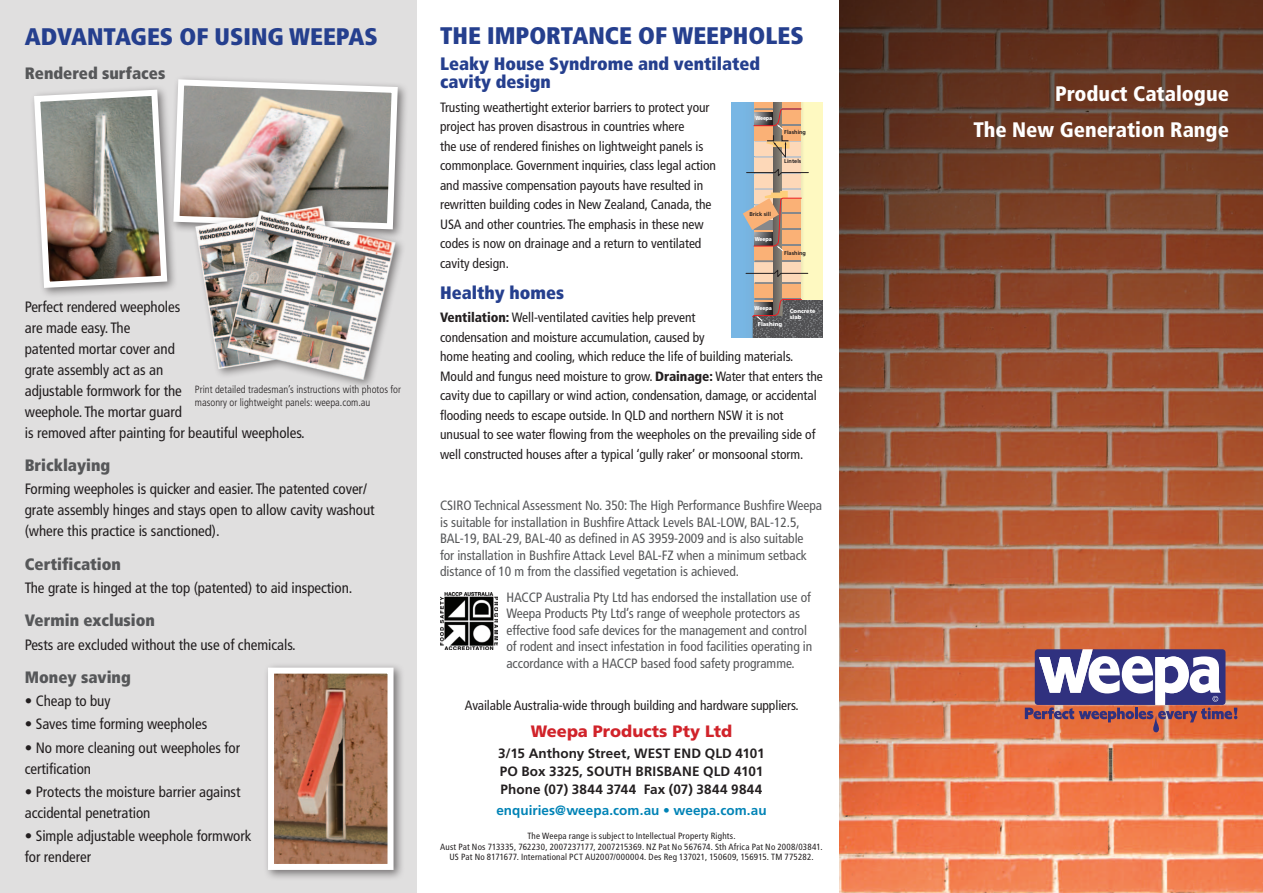
<style>
.page{position:relative;width:1263px;height:893px;background:#fff}
.page>*{position:absolute;margin:0;border:0;box-sizing:border-box;transform-origin:0 0}
.Body_head{font:900 condensed 24px "Frutiger LT Std";color:#253f8e}
.t1{font:900 condensed 21px "Frutiger LT Std";color:#fff}
.Body_head-2{font:900 condensed 18px/18px "Frutiger LT Std";color:#253f8e}
.Flap_head{font:900 condensed 16.5px "Frutiger LT Std";color:#565759}
.t2{font:900 16.5px "Frutiger LT Std";color:#d1232a}
.Flap_body{font:condensed 15px/21px "Frutiger LT Std";letter-spacing:-.005em;color:#231f20}
.Back_body{font:condensed 13.5px/19.5px "Frutiger LT Std";letter-spacing:-.005em;color:#231f20}
.Back_grey{font:condensed 13.5px/16.5px "Frutiger LT Std";letter-spacing:-.005em;color:#565759}
.t3{font:700 13.5px "Frutiger LT Std";letter-spacing:.005em;color:#231f20}
.Body{font:condensed 13.5px "Frutiger LT Std";letter-spacing:-.005em;color:#231f20}
.t4{font:700 13.5px "Frutiger LT Std";letter-spacing:.005em;color:#0083b6}
.Editorial{font:300 condensed 10.5px/13.5px "Frutiger LT Std";color:#231f20}
.Top_text{font:condensed 9px/10.5px "Frutiger LT Std";letter-spacing:.02em;color:#231f20;text-align:center}
.t5{font:700 5.55px "Frutiger";color:#231f20}
.t6{font:900 5.55px/6.8px "Frutiger";color:#fff}
.t7{font:900 5.55px "Frutiger";color:#fff;scale:.9 1}
.s1{font-weight:900}
</style>
<div class="page">
<img style="left:840px;top:0;width:423px;height:893px">
<div style="left:0;top:0;width:417px;height:893px;background:#e0dfdf"></div>
<div style="left:169px;top:75px;width:239px;height:165px;background:#231f20;opacity:.55"></div>
<div style="left:263px;top:662px;width:142px;height:219px;background:#231f20;opacity:.55"></div>
<img style="left:275px;top:675px;width:111px;height:188px">
<div style="left:268px;top:668px;width:125px;height:202px;border:6px solid #fff"></div>
<img style="left:441px;top:592px;width:57px;height:58px">
<img style="left:204px;top:190px;width:203px;height:196px">
<div style="left:29px;top:85px;width:149px;height:214px;background:#231f20;opacity:.55"></div>
<img style="left:31px;top:76px;width:370px;height:215px">
<svg style="left:1025px;top:649px;width:212px;height:83px"></svg>
<svg style="left:732px;top:103px;width:91px;height:235px;background:#b4cfcb"></svg>
<div style="left:754px;top:262px;width:19px;height:20px;background:#fdd8b8"></div>
<div style="left:782px;top:262px;width:19px;height:20px;background:#fdd8b8"></div>
<div style="left:754px;top:174px;width:19px;height:14px;background:#fdd8b8"></div>
<div style="left:782px;top:174px;width:19px;height:14px;background:#fdd8b8"></div>
<div style="left:754px;top:158px;width:19px;height:14px;background:#fdd8b8"></div>
<div style="left:782px;top:158px;width:19px;height:14px;background:#fdd8b8"></div>
<div style="left:754px;top:230px;width:19px;height:30px;background:#fab176"></div>
<div style="left:754px;top:284px;width:19px;height:14px;background:#fab176"></div>
<div style="left:782px;top:284px;width:19px;height:14px;background:#fab176"></div>
<div style="left:782px;top:246px;width:19px;height:14px;background:#fab176"></div>
<div style="left:754px;top:103px;width:19px;height:5px;background:#fab176"></div>
<div style="left:782px;top:103px;width:19px;height:5px;background:#fab176"></div>
<svg style="left:782px;top:260px;width:19px;height:2px"></svg>
<svg style="left:746px;top:168px;width:63px;height:9px"></svg>
<svg style="left:745px;top:269px;width:63px;height:15px"></svg>
<svg style="left:752px;top:298px;width:71px;height:40px;background:#656162"></svg>
<svg style="left:743px;top:188px;width:59px;height:63px;background:#c4a48a"></svg>
<svg style="left:754px;top:260px;width:19px;height:2px"></svg>
<svg style="left:753px;top:108px;width:49px;height:50px;background:#c9a182"></svg>
<p class="Body_head" style="left:25px;top:22px;width:354px">ADVANTAGES OF USING WEEPAS</p>
<p class="Flap_head" style="left:25px;top:63px;width:142px">Rendered surfaces</p>
<p class="Flap_body" style="left:25px;top:296px;width:282px">Perfect rendered weepholes<br>are made easy. The<br>patented mortar cover and<br>grate assembly act as an<br>adjustable formwork for the<br>weephole. The mortar guard<br>is removed after painting for beautiful weepholes.</p>
<p class="Flap_head" style="left:25px;top:455px;width:87px">Bricklaying</p>
<p class="Flap_body" style="left:25px;top:479px;width:351px">Forming weepholes is quicker and easier. The patented cover/ grate assembly hinges and stays open to allow cavity washout (where this practice is sanctioned).</p>
<p class="Flap_head" style="left:25px;top:554px;width:98px">Certification</p>
<p class="Flap_body" style="left:25px;top:577px;width:329px">The grate is hinged at the top (patented) to aid inspection.</p>
<p class="Flap_head" style="left:25px;top:611px;width:132px">Vermin exclusion</p>
<p class="Flap_body" style="left:25px;top:634px;width:273px">Pests are excluded without the use of chemicals.</p>
<p class="Flap_head" style="left:25px;top:667px;width:108px">Money saving</p>
<p class="Flap_body" style="left:25px;top:691px;width:87px">• Cheap to buy</p>
<p class="Flap_body" style="left:25px;top:714px;width:184px">• Saves time forming weepholes</p>
<p class="Flap_body" style="left:25px;top:737px;width:217px">• No more cleaning out weepholes for certification</p>
<p class="Flap_body" style="left:25px;top:781px;width:217px">• Protects the moisture barrier against accidental penetration</p>
<p class="Flap_body" style="left:25px;top:825px;width:228px">• Simple adjustable weephole formwork for renderer</p>
<p class="Editorial" style="left:195px;top:382px;width:208px">Print detailed tradesman’s instructions with photos for masonry or lightweight panels: weepa.com.au</p>
<p class="Body_head" style="left:440px;top:20px;width:365px">THE IMPORTANCE OF WEEPHOLES</p>
<p class="Body_head-2" style="left:440px;top:55px;width:321px">Leaky House Syndrome and ventilated cavity design</p>
<p class="Back_body" style="left:440px;top:97px;width:277px">Trusting weathertight exterior barriers to protect your project has proven disastrous in countries where<br>the use of rendered finishes on lightweight panels is commonplace. Government inquiries, class legal action and massive compensation payouts have resulted in rewritten building codes in New Zealand, Canada, the USA and other countries. The emphasis in these new codes is now on drainage and a return to ventilated cavity design.</p>
<p class="Body_head-2" style="left:440px;top:283px;width:125px">Healthy homes</p>
<p class="Back_body" style="left:440px;top:308px;width:384px"><span class="s1">Ventilation:</span> Well-ventilated cavities help prevent<br>condensation and moisture accumulation, caused by<br>home heating and cooling, which reduce the life of building materials.<br>Mould and fungus need moisture to grow. <span class="s1">Drainage:</span> Water that enters the cavity due to capillary or wind action, condensation, damage, or accidental flooding needs to escape outside. In QLD and northern NSW it is not unusual to see water flowing from the weepholes on the prevailing side of well constructed houses after a typical ‘gully raker’ or monsoonal storm.</p>
<p class="Back_grey" style="left:440px;top:498px;width:383px">CSIRO Technical Assessment No. 350: The High Performance Bushfire Weepa is suitable for installation in Bushfire Attack Levels BAL-LOW, BAL-12.5, BAL-19, BAL-29, BAL-40 as defined in AS 3959-2009 and is also suitable<br>for installation in Bushfire Attack Level BAL-FZ when a minimum setback distance of 10 m from the classified vegetation is achieved.</p>
<p class="Back_grey" style="left:506px;top:589px;width:307px">HACCP Australia Pty Ltd has endorsed the installation use of Weepa Products Pty Ltd’s range of weephole protectors as effective food safe devices for the management and control of rodent and insect infestation in food facilities operating in accordance with a HACCP based food safety programme.</p>
<p class="t7" style="left:755px;top:115px;width:20px">Weepa</p>
<p class="t5" style="left:784px;top:129px;width:23px">Flashing</p>
<p class="t5" style="left:784px;top:157px;width:19px">Lintels</p>
<p class="t5" style="left:749px;top:211px;width:23px">Brick sill</p>
<p class="t7" style="left:755px;top:235px;width:21px">Weepa</p>
<p class="t5" style="left:784px;top:249px;width:23px">Flashing</p>
<p class="t7" style="left:754px;top:305px;width:21px">Weepa</p>
<p class="t6" style="left:790px;top:307px;width:27px">Concrete slab</p>
<p class="t6" style="left:758px;top:321px;width:26px">Flashing</p>
<p class="Body" style="left:465px;top:698px;width:336px">Available Australia-wide through building and hardware suppliers.</p>
<p class="t2" style="left:531px;top:722px;width:203px">Weepa Products Pty Ltd</p>
<p class="t3" style="left:498px;top:746px;width:268px">3/15 Anthony Street, WEST END QLD 4101</p>
<p class="t3" style="left:500px;top:764px;width:265px">PO Box 3325, SOUTH BRISBANE QLD 4101</p>
<p class="t3" style="left:501px;top:782px;width:263px">Phone (07) 3844 3744 Fax (07) 3844 9844</p>
<p class="t4" style="left:496px;top:803px;width:272px">enquiries@weepa.com.au • weepa.com.au</p>
<p class="Top_text" style="left:440px;top:831px;width:384px">The Weepa range is subject to Intellectual Property Rights.<br>Aust Pat Nos 713335, 762230, 2007237177, 2007215369. NZ Pat No 567674. Sth Africa Pat No 2008/03841.<br>US Pat No 8171677. International PCT AU2007/000004. Des Reg 137021, 150609, 156915. TM 775282.</p>
<p class="t1" style="left:1055px;top:81px;width:175px">Product Catalogue</p>
<p class="t1" style="left:973px;top:117px;width:257px">The New Generation Range</p>
</div>
